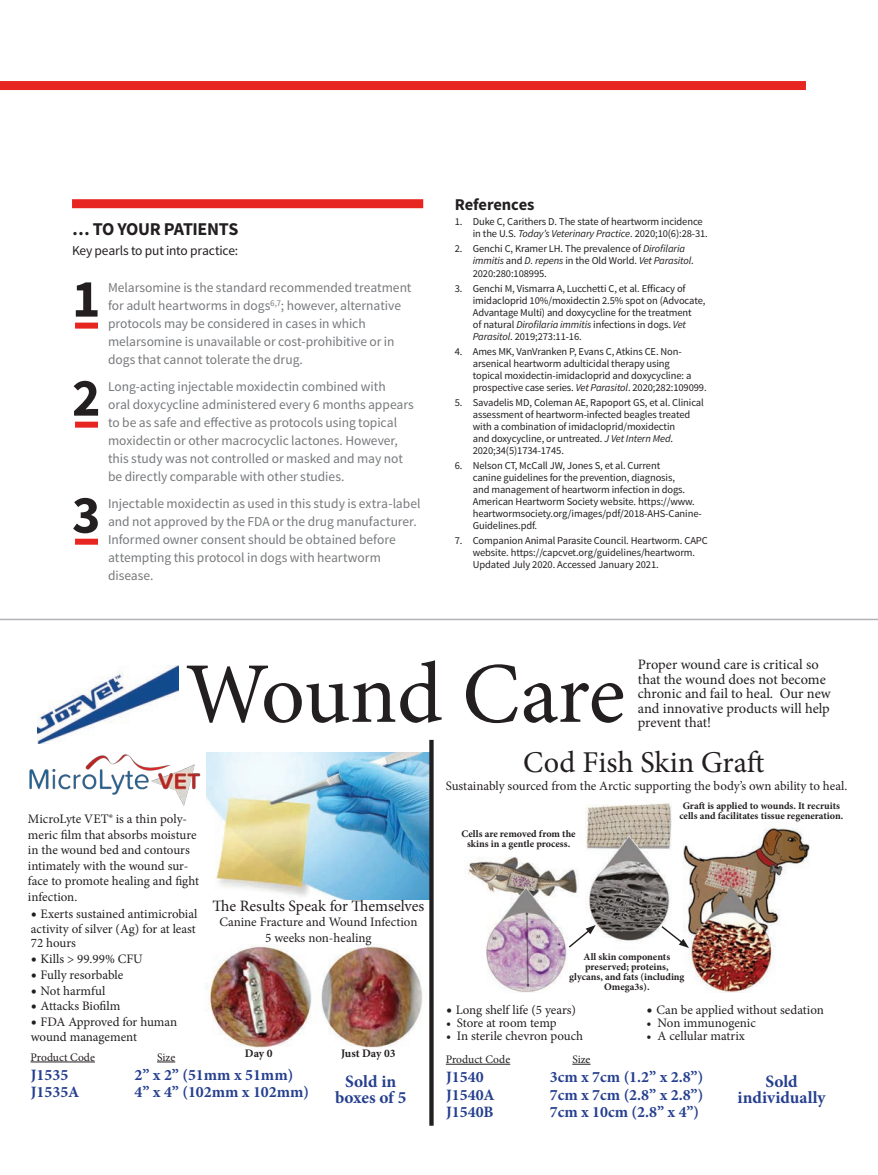
<style>
.page{position:relative;width:878px;height:1175px;background:#fff}
.page>*{position:absolute;margin:0;border:0;box-sizing:border-box;transform-origin:0 0}
.t1{font:86.4px "Minion Pro";letter-spacing:-.01em;color:#231f20}
.t2{font:700 53.85px "Source Sans Pro";color:#231f20}
.t3{font:30.3px "Minion Pro";color:#231f20}
.t4{font:700 18px "Source Sans Pro";letter-spacing:-.025em;color:#231f20}
.t5{font:700 17.25px/15.9px "Minion Pro";color:#253f8e;text-align:center}
.t6{font:700 16.5px "Source Sans Pro";color:#231f20}
.t7{font:700 15.9px "Minion Pro";color:#253f8e}
.t8{font:15.9px "Minion Pro";color:#231f20}
.t9{font:14.4px/14.4px "Minion Pro";letter-spacing:-.005em;color:#231f20}
.t10{font:13.5px/18px "Source Sans Pro";letter-spacing:-.005em;color:#76787b}
.t11{font:13.5px "Source Sans Pro";letter-spacing:-.015em;color:#231f20}
.t12{font:12.9px/15.6px "Minion Pro";letter-spacing:-.005em;color:#231f20}
.t13{font:11.55px "Minion Pro";color:#231f20}
.t14{font:700 11.55px "Minion Pro";color:#231f20}
.t15{font:10.5px/12px "Source Sans Pro";letter-spacing:-.01em;color:#231f20}
.t16{font:700 10.05px/10.1px "Minion Pro";color:#231f20;text-align:center}
.s1{font-style:italic}
.s2{font-size:15.9px}
</style>
<div class="page">
<div style="left:0;top:81px;width:806px;height:9px;background:#e72621"></div>
<img style="left:37px;top:665px;width:141px;height:78px">
<img style="left:206px;top:752px;width:223px;height:147px">
<img style="left:29px;top:754px;width:172px;height:52px">
<img style="left:208px;top:944px;width:215px;height:104px">
<hr style="left:31px;top:1061px;width:64px;height:1px;background:#231f20">
<svg style="left:157px;top:1061px;width:18px;height:1px"></svg>
<img style="left:468px;top:803px;width:342px;height:189px">
<svg style="left:567px;top:925px;width:28px;height:24px"></svg>
<svg style="left:660px;top:924px;width:29px;height:24px"></svg>
<hr style="left:446px;top:1063px;width:64px;height:1px;background:#231f20">
<svg style="left:572px;top:1063px;width:18px;height:1px"></svg>
<svg style="left:429px;top:740px;width:4px;height:385px;background:#2f2d2f"></svg>
<hr style="left:0;top:618px;width:878px;height:2px;background:#b2b3b7">
<div style="left:72px;top:199px;width:351px;height:9px;background:#e72621"></div>
<div style="left:75px;top:322px;width:23px;height:6px;background:#e72621"></div>
<div style="left:75px;top:421px;width:23px;height:6px;background:#e72621"></div>
<div style="left:75px;top:538px;width:23px;height:6px;background:#e72621"></div>
<h3 class="t4" style="left:72px;top:218px;width:168px">… TO YOUR PATIENTS</h3>
<p class="t11" style="left:72px;top:242px;width:168px">Key pearls to put into practice:</p>
<h2 class="t2" style="left:72px;top:264px;width:30px">1</h2>
<p class="t10" style="left:108px;top:279px;width:305px">Melarsomine is the standard recommended treatment for adult heartworms in dogs<sup>6,7</sup>; however, alternative protocols may be considered in cases in which melarsomine is unavailable or cost-prohibitive or in dogs that cannot tolerate the drug.</p>
<h2 class="t2" style="left:72px;top:363px;width:30px">2</h2>
<p class="t10" style="left:108px;top:378px;width:307px">Long-acting injectable moxidectin combined with<br>oral doxycycline administered every 6 months appears to be as safe and effective as protocols using topical moxidectin or other macrocyclic lactones. However, this study was not controlled or masked and may not be directly comparable with other studies.</p>
<h2 class="t2" style="left:72px;top:480px;width:30px">3</h2>
<p class="t10" style="left:108px;top:495px;width:314px">Injectable moxidectin as used in this study is extra-label and not approved by the FDA or the drug manufacturer.<br>Informed owner consent should be obtained before attempting this protocol in dogs with heartworm disease.</p>
<h3 class="t6" style="left:454px;top:194px;width:81px">References</h3>
<p class="t15" style="left:472px;top:216px;width:237px;text-indent:-18px">1. Duke C, Carithers D. The state of heartworm incidence in the U.S. <span class="s1">Today’s Veterinary Practice</span>. 2020;10(6):28-31.</p>
<p class="t15" style="left:472px;top:243px;width:222px;text-indent:-18px">2. Genchi C, Kramer LH. The prevalence of <span class="s1">Dirofilaria immitis</span> and <span class="s1">D. repens</span> in the Old World. <span class="s1">Vet Parasitol</span>.<br>2020:280:108995.</p>
<p class="t15" style="left:472px;top:282px;width:234px;text-indent:-18px">3. Genchi M, Vismarra A, Lucchetti C, et al. Efficacy of imidacloprid 10%/moxidectin 2.5% spot on (Advocate, Advantage Multi) and doxycycline for the treatment<br>of natural <span class="s1">Dirofilaria immitis</span> infections in dogs. <span class="s1">Vet Parasitol</span>. 2019;273:11-16.</p>
<p class="t15" style="left:472px;top:345px;width:235px;text-indent:-18px">4. Ames MK, VanVranken P, Evans C, Atkins CE. Non&shy;arsenical heartworm adulticidal therapy using<br>topical moxidectin-imidacloprid and doxycycline: a prospective case series. <span class="s1">Vet Parasitol</span>. 2020;282:109099.</p>
<p class="t15" style="left:472px;top:396px;width:233px;text-indent:-18px">5. Savadelis MD, Coleman AE, Rapoport GS, et al. Clinical assessment of heartworm-infected beagles treated with a combination of imidacloprid/moxidectin<br>and doxycycline, or untreated. <span class="s1">J Vet Intern Med</span>.<br>2020;34(5)1734-1745.</p>
<p class="t15" style="left:472px;top:459px;width:230px;text-indent:-18px">6. Nelson CT, McCall JW, Jones S, et al. Current<br>canine guidelines for the prevention, diagnosis,<br>and management of heartworm infection in dogs.<br>American Heartworm Society website. https://www. heartwormsociety.org/images/pdf/2018-AHS-Canine-Guidelines.pdf.</p>
<p class="t15" style="left:472px;top:534px;width:237px;text-indent:-18px">7. Companion Animal Parasite Council. Heartworm. CAPC website. https://capcvet.org/guidelines/heartworm.<br>Updated July 2020. Accessed January 2021.</p>
<h1 class="t1" style="left:185px;top:636px;width:441px">Wound Care</h1>
<h3 class="t9" style="left:638px;top:657px;width:194px">Proper wound care is critical so that the wound does not become chronic and fail to heal. Our new and innovative products will help prevent that!</h3>
<p class="t12" style="left:28px;top:811px;width:173px">MicroLyte VET® is a thin poly&shy;meric film that absorbs moisture in the wound bed and contours intimately with the wound sur&shy;face to promote healing and fight infection.</p>
<p class="t12" style="left:31px;top:907px;width:168px;line-height:14.4px"><span class="s2">•</span> Exerts sustained antimicrobial activity of silver (Ag) for at least<br>72 hours</p>
<p class="t12" style="left:31px;top:951px;width:113px"><span class="s2">•</span> Kills &gt; 99.99% CFU</p>
<p class="t12" style="left:31px;top:967px;width:94px"><span class="s2">•</span> Fully resorbable</p>
<p class="t12" style="left:31px;top:982px;width:76px"><span class="s2">•</span> Not harmful</p>
<p class="t12" style="left:31px;top:998px;width:91px"><span class="s2">•</span> Attacks Biofilm</p>
<p class="t12" style="left:31px;top:1015px;width:148px;line-height:14.4px"><span class="s2">•</span> FDA Approved for human wound management</p>
<h3 class="t8" style="left:212px;top:895px;width:213px">The Results Speak for Themselves</h3>
<p class="t12" style="left:219px;top:914px;width:199px;text-align:center">Canine Fracture and Wound Infection<br>5 weeks non-healing</p>
<p class="t13" style="left:31px;top:1049px;width:66px">Product Code</p>
<p class="t13" style="left:157px;top:1049px;width:20px">Size</p>
<p class="t14" style="left:245px;top:1045px;width:29px">Day 0</p>
<p class="t14" style="left:341px;top:1045px;width:56px">Just Day 03</p>
<h3 class="t3" style="left:523px;top:742px;width:243px">Cod Fish Skin Graft</h3>
<p class="t12" style="left:446px;top:778px;width:403px">Sustainably sourced from the Arctic supporting the body’s own ability to heal.</p>
<p class="t16" style="left:461px;top:828px;width:115px">Cells are removed from the skins in a gentle process.</p>
<p class="t16" style="left:679px;top:800px;width:165px">Graft is applied to wounds. It recruits cells and facilitates tissue regeneration.</p>
<p class="t16" style="left:569px;top:951px;width:117px">All skin components preserved; proteins, glycans, and fats (including<br>Omega3s).</p>
<p class="t12" style="left:446px;top:1002px;width:131px"><span class="s2">•</span> Long shelf life (5 years)</p>
<p class="t12" style="left:446px;top:1015px;width:112px">• Store at room temp</p>
<p class="t12" style="left:446px;top:1028px;width:139px">• In sterile chevron pouch</p>
<p class="t13" style="left:446px;top:1051px;width:66px">Product Code</p>
<p class="t13" style="left:572px;top:1051px;width:20px">Size</p>
<p class="t12" style="left:646px;top:1002px;width:179px"><span class="s2">•</span> Can be applied without sedation</p>
<p class="t12" style="left:646px;top:1015px;width:111px">• Non immunogenic</p>
<p class="t12" style="left:646px;top:1028px;width:100px">• A cellular matrix</p>
<h3 class="t7" style="left:31px;top:1063px;width:39px">J1535</h3>
<h3 class="t7" style="left:134px;top:1063px;width:160px">2” x 2” (51mm x 51mm)</h3>
<h3 class="t7" style="left:31px;top:1081px;width:50px">J1535A</h3>
<h3 class="t7" style="left:134px;top:1081px;width:176px">4” x 4” (102mm x 102mm)</h3>
<h3 class="t7" style="left:446px;top:1066px;width:39px">J1540</h3>
<h3 class="t7" style="left:550px;top:1066px;width:155px">3cm x 7cm (1.2” x 2.8”)</h3>
<h3 class="t7" style="left:446px;top:1083px;width:50px">J1540A</h3>
<h3 class="t7" style="left:550px;top:1083px;width:155px">7cm x 7cm (2.8” x 2.8”)</h3>
<h3 class="t7" style="left:446px;top:1100px;width:49px">J1540B</h3>
<h3 class="t7" style="left:550px;top:1100px;width:151px">7cm x 10cm (2.8” x 4”)</h3>
<h3 class="t5" style="left:335px;top:1073px;width:73px">Sold in boxes of 5</h3>
<h3 class="t5" style="left:737px;top:1073px;width:89px">Sold individually</h3>
</div>
